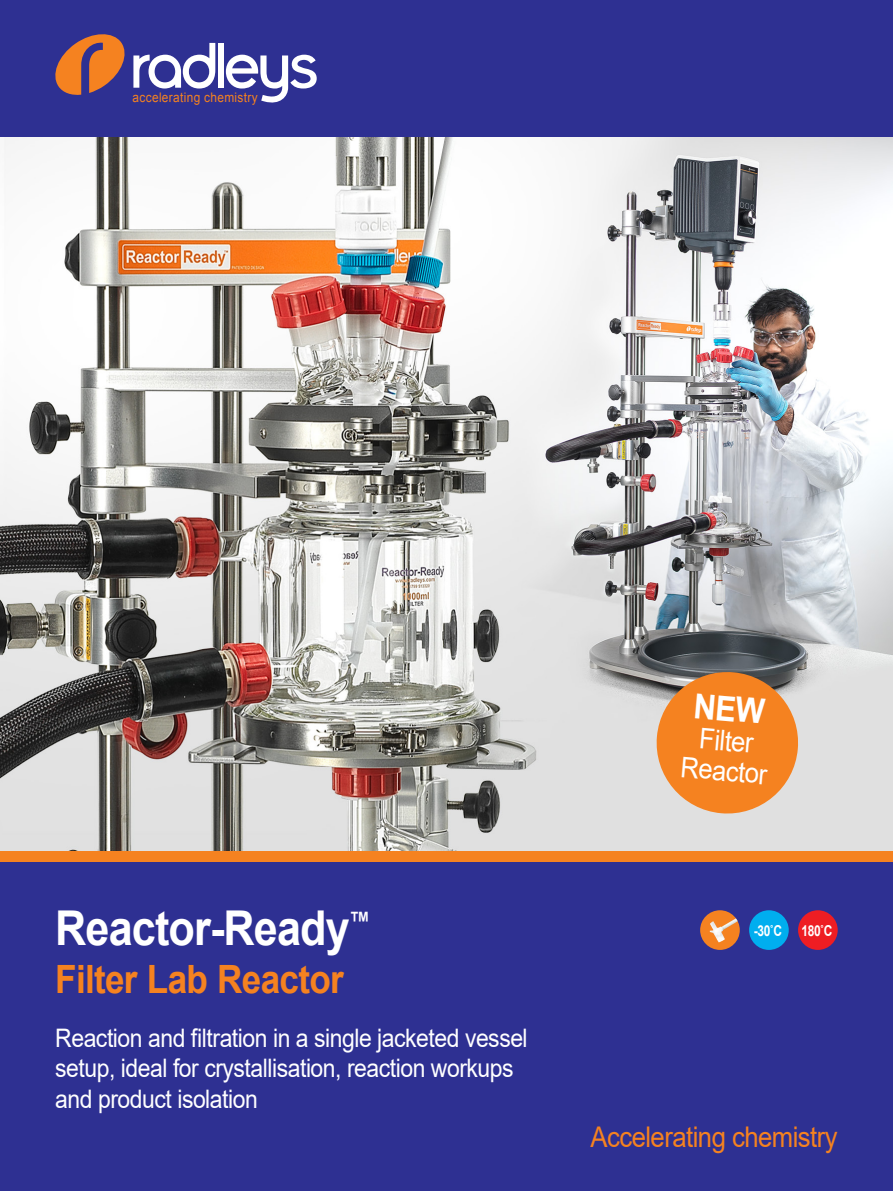
<style>
.page{position:relative;width:893px;height:1191px;background:#2e3092}
.page>*{position:absolute;margin:0;border:0;box-sizing:border-box;transform-origin:0 0}
.t1{font:700 48px "Arial";letter-spacing:-.02em;color:#fff;scale:.9 1}
.t2{font:700 39px "Arial";letter-spacing:-.02em;color:#f58220;scale:.9 1}
.t3{font:28.5px "Arial";letter-spacing:-.02em;color:#f58220;scale:.9 1}
.p_li_ticked{font:28.5px "Arial";color:#fff;scale:.9 1}
.t4{font:25.5px/30.6px "Arial";letter-spacing:-.02em;color:#fff;scale:.9 1}
.t5{font:700 15px "Arial";color:#fff;scale:.8 1}
.t6{font:13.2px "Arial";letter-spacing:.03em;color:#f58220;scale:.9 1}
</style>
<div class="page">
<div style="left:0;top:850px;width:893px;height:11px;background:#f58220"></div>
<svg style="left:226px;top:55px;width:91px;height:48px"></svg>
<svg style="left:55px;top:34px;width:160px;height:61px"></svg>
<div style="left:218px;top:43px;width:6px;height:45px;background:#fff"></div>
<img style="left:0;top:138px;width:893px;height:712px">
<div style="left:749px;top:910px;width:40px;height:40px;background:#00aeef;border-radius:50%"></div>
<div style="left:700px;top:910px;width:40px;height:40px;background:#f58220;border-radius:50%"></div>
<img style="left:710px;top:918px;width:28px;height:24px">
<div style="left:798px;top:910px;width:40px;height:40px;background:#ee1d23;border-radius:50%"></div>
<svg style="left:653px;top:669px;width:148px;height:147px;background:#e4914a"></svg>
<p class="t6" style="left:133px;top:89px;width:141px">accelerating chemistry</p>
<p class="t1" style="left:55px;top:894px;width:352px">Reactor-Ready<sup>™</sup></p>
<p class="t2" style="left:55px;top:951px;width:322px">Filter Lab Reactor</p>
<p class="t4" style="left:55px;top:1022px;width:526px">Reaction and filtration in a single jacketed vessel setup, ideal for crystallisation, reaction workups and product isolation</p>
<p class="p_li_ticked" style="left:701px;top:719px;width:62px;rotate:5deg">Filter</p>
<p class="p_li_ticked" style="left:682px;top:747px;width:98px;rotate:5deg">Reactor</p>
<p class="t5" style="left:754px;top:919px;width:37px">-30˚C</p>
<p class="t5" style="left:802px;top:919px;width:40px">180˚C</p>
<p class="t3" style="left:590px;top:1117px;width:276px">Accelerating chemistry</p>
</div>
